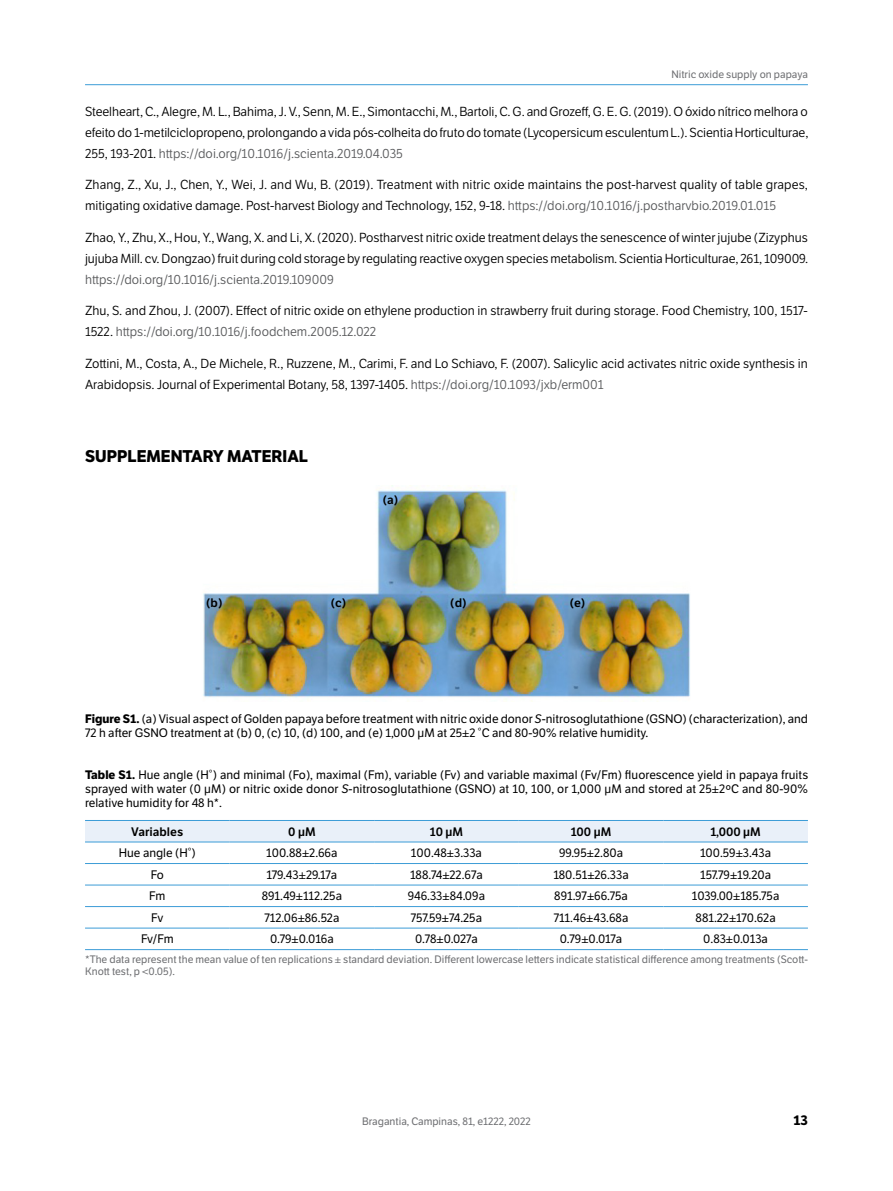
<style>
.page{position:relative;width:893px;height:1191px;background:#fff}
.page>*{position:absolute;margin:0;border:0;box-sizing:border-box;transform-origin:0 0}
.t1{font:700 16.5px "LFT Etica";color:#000}
.t2{font:700 13.5px "LFT Etica";color:#000}
.t3{font:12.75px/21px "LFT Etica";color:#000}
.t4{font:12.75px "LFT Etica";color:#58595b}
.t5{font:12px/14.4px "LFT Etica";color:#000}
.t6{font:600 12px "LFT Etica";color:#000}
.t7{font:10.5px/12.6px "LFT Etica";color:#6d6e71}
.s1{color:#58595b}
.s2{font-weight:700}
.s3{font-style:italic}
</style>
<div class="page">
<hr style="left:85px;top:84px;width:723px;height:1px;background:#3c9cd7">
<img style="left:203px;top:486px;width:487px;height:215px">
<div style="left:85px;top:821px;width:723px;height:20px;background:#e9f0f9"></div>
<hr style="left:85px;top:820px;width:145px;height:1px;background:#3c9cd7">
<hr style="left:230px;top:820px;width:144px;height:1px;background:#3c9cd7">
<hr style="left:374px;top:820px;width:145px;height:1px;background:#3c9cd7">
<hr style="left:519px;top:820px;width:144px;height:1px;background:#3c9cd7">
<hr style="left:663px;top:820px;width:145px;height:1px;background:#3c9cd7">
<hr style="left:85px;top:841px;width:145px;height:1px;background:#3c9cd7">
<hr style="left:230px;top:841px;width:144px;height:1px;background:#3c9cd7">
<hr style="left:374px;top:841px;width:145px;height:1px;background:#3c9cd7">
<hr style="left:519px;top:841px;width:144px;height:1px;background:#3c9cd7">
<hr style="left:663px;top:841px;width:145px;height:1px;background:#3c9cd7">
<hr style="left:85px;top:863px;width:145px;height:1px;background:#3c9cd7">
<hr style="left:230px;top:863px;width:144px;height:1px;background:#3c9cd7">
<hr style="left:374px;top:863px;width:145px;height:1px;background:#3c9cd7">
<hr style="left:519px;top:863px;width:144px;height:1px;background:#3c9cd7">
<hr style="left:663px;top:863px;width:145px;height:1px;background:#3c9cd7">
<hr style="left:85px;top:884px;width:145px;height:1px;background:#3c9cd7">
<hr style="left:230px;top:884px;width:144px;height:1px;background:#3c9cd7">
<hr style="left:374px;top:884px;width:145px;height:1px;background:#3c9cd7">
<hr style="left:519px;top:884px;width:144px;height:1px;background:#3c9cd7">
<hr style="left:663px;top:884px;width:145px;height:1px;background:#3c9cd7">
<hr style="left:85px;top:906px;width:145px;height:1px;background:#3c9cd7">
<hr style="left:230px;top:906px;width:144px;height:1px;background:#3c9cd7">
<hr style="left:374px;top:906px;width:145px;height:1px;background:#3c9cd7">
<hr style="left:519px;top:906px;width:144px;height:1px;background:#3c9cd7">
<hr style="left:663px;top:906px;width:145px;height:1px;background:#3c9cd7">
<hr style="left:85px;top:927px;width:145px;height:1px;background:#3c9cd7">
<hr style="left:230px;top:927px;width:144px;height:1px;background:#3c9cd7">
<hr style="left:374px;top:927px;width:145px;height:1px;background:#3c9cd7">
<hr style="left:519px;top:927px;width:144px;height:1px;background:#3c9cd7">
<hr style="left:663px;top:927px;width:145px;height:1px;background:#3c9cd7">
<hr style="left:85px;top:949px;width:145px;height:1px;background:#3c9cd7">
<hr style="left:230px;top:949px;width:144px;height:1px;background:#3c9cd7">
<hr style="left:374px;top:949px;width:145px;height:1px;background:#3c9cd7">
<hr style="left:519px;top:949px;width:144px;height:1px;background:#3c9cd7">
<hr style="left:663px;top:949px;width:145px;height:1px;background:#3c9cd7">
<p class="t7" style="left:671px;top:69px;width:138px">Nitric oxide supply on papaya</p>
<p class="t3" style="left:85px;top:101px;width:725px;text-align:justify">Steelheart, C., Alegre, M. L., Bahima, J. V., Senn, M. E., Simontacchi, M., Bartoli, C. G. and Grozeff, G. E. G. (2019). O óxido nítrico melhora o efeito do 1-metilciclopropeno, prolongando a vida pós-colheita do fruto do tomate (Lycopersicum esculentum L.). Scientia Horticulturae, 255, 193-201. <span class="s1">https://doi.org/10.1016/j.scienta.2019.04.035</span></p>
<p class="t3" style="left:85px;top:174px;width:724px">Zhang, Z., Xu, J., Chen, Y., Wei, J. and Wu, B. (2019). Treatment with nitric oxide maintains the post-harvest quality of table grapes, mitigating oxidative damage. Post-harvest Biology and Technology, 152, 9-18. <span class="s1">https://doi.org/10.1016/j.postharvbio.2019.01.015</span></p>
<p class="t3" style="left:85px;top:227px;width:725px">Zhao, Y., Zhu, X., Hou, Y., Wang, X. and Li, X. (2020). Postharvest nitric oxide treatment delays the senescence of winter jujube (Zizyphus jujuba Mill. cv. Dongzao) fruit during cold storage by regulating reactive oxygen species metabolism. Scientia Horticulturae, 261, 109009.</p>
<p class="t4" style="left:85px;top:272px;width:250px">https://doi.org/10.1016/j.scienta.2019.109009</p>
<p class="t3" style="left:85px;top:300px;width:724px">Zhu, S. and Zhou, J. (2007). Effect of nitric oxide on ethylene production in strawberry fruit during storage. Food Chemistry, 100, 1517-<br>1522. <span class="s1">https://doi.org/10.1016/j.foodchem.2005.12.022</span></p>
<p class="t3" style="left:85px;top:353px;width:724px">Zottini, M., Costa, A., De Michele, R., Ruzzene, M., Carimi, F. and Lo Schiavo, F. (2007). Salicylic acid activates nitric oxide synthesis in<br>Arabidopsis. Journal of Experimental Botany, 58, 1397-1405. <span class="s1">https://doi.org/10.1093/jxb/erm001</span></p>
<p class="t1" style="left:85px;top:446px;width:225px">SUPPLEMENTARY MATERIAL</p>
<p class="t6" style="left:383px;top:492px;width:17px">(a)</p>
<p class="t6" style="left:206px;top:596px;width:18px">(b)</p>
<p class="t6" style="left:331px;top:596px;width:17px">(c)</p>
<p class="t6" style="left:450px;top:596px;width:18px">(d)</p>
<p class="t6" style="left:570px;top:596px;width:17px">(e)</p>
<p class="t5" style="left:85px;top:711px;width:724px"><span class="s2">Figure S1.</span> (a) Visual aspect of Golden papaya before treatment with nitric oxide donor <span class="s3">S</span>-nitrosoglutathione (GSNO) (characterization), and<br>72 h after GSNO treatment at (b) 0, (c) 10, (d) 100, and (e) 1,000 µM at 25±2 °C and 80-90% relative humidity.</p>
<p class="t5" style="left:85px;top:767px;width:725px;text-align:justify"><span class="s2">Table S1.</span> Hue angle (H°) and minimal (Fo), maximal (Fm), variable (Fv) and variable maximal (Fv/Fm) fluorescence yield in papaya fruits sprayed with water (0 µM) or nitric oxide donor <span class="s3">S</span>-nitrosoglutathione (GSNO) at 10, 100, or 1,000 µM and stored at 25±2ºC and 80-90% relative humidity for 48 h*.</p>
<p class="t6" style="left:131px;top:824px;width:54px">Variables</p>
<p class="t6" style="left:288px;top:824px;width:29px">0 µM</p>
<p class="t6" style="left:430px;top:824px;width:35px">10 µM</p>
<p class="t6" style="left:571px;top:824px;width:42px">100 µM</p>
<p class="t6" style="left:710px;top:824px;width:52px">1,000 µM</p>
<p class="t5" style="left:119px;top:846px;width:78px">Hue angle (H°)</p>
<p class="t5" style="left:266px;top:846px;width:73px">100.88±2.66a</p>
<p class="t5" style="left:411px;top:846px;width:73px">100.48±3.33a</p>
<p class="t5" style="left:559px;top:846px;width:66px">99.95±2.80a</p>
<p class="t5" style="left:700px;top:846px;width:73px">100.59±3.43a</p>
<p class="t5" style="left:151px;top:867px;width:15px">Fo</p>
<p class="t5" style="left:266px;top:867px;width:72px">179.43±29.17a</p>
<p class="t5" style="left:410px;top:867px;width:74px">188.74±22.67a</p>
<p class="t5" style="left:553px;top:867px;width:77px">180.51±26.33a</p>
<p class="t5" style="left:700px;top:867px;width:72px">157.79±19.20a</p>
<p class="t5" style="left:149px;top:889px;width:18px">Fm</p>
<p class="t5" style="left:262px;top:889px;width:82px">891.49±112.25a</p>
<p class="t5" style="left:408px;top:889px;width:79px">946.33±84.09a</p>
<p class="t5" style="left:554px;top:889px;width:75px">891.97±66.75a</p>
<p class="t5" style="left:692px;top:889px;width:89px">1039.00±185.75a</p>
<p class="t5" style="left:151px;top:910px;width:14px">Fv</p>
<p class="t5" style="left:264px;top:910px;width:76px">712.06±86.52a</p>
<p class="t5" style="left:411px;top:910px;width:73px">757.59±74.25a</p>
<p class="t5" style="left:554px;top:910px;width:76px">711.46±43.68a</p>
<p class="t5" style="left:695px;top:910px;width:82px">881.22±170.62a</p>
<p class="t5" style="left:141px;top:932px;width:34px">Fv/Fm</p>
<p class="t5" style="left:270px;top:932px;width:65px">0.79±0.016a</p>
<p class="t5" style="left:415px;top:932px;width:64px">0.78±0.027a</p>
<p class="t5" style="left:560px;top:932px;width:64px">0.79±0.017a</p>
<p class="t5" style="left:703px;top:932px;width:66px">0.83±0.013a</p>
<p class="t7" style="left:85px;top:952px;width:724px">*The data represent the mean value of ten replications ± standard deviation. Different lowercase letters indicate statistical difference among treatments (Scott-<br>Knott test, p &lt;0.05).</p>
<p class="t7" style="left:362px;top:1115px;width:170px">Bragantia, Campinas, 81, e1222, 2022</p>
<p class="t2" style="left:793px;top:1112px;width:16px">13</p>
</div>
